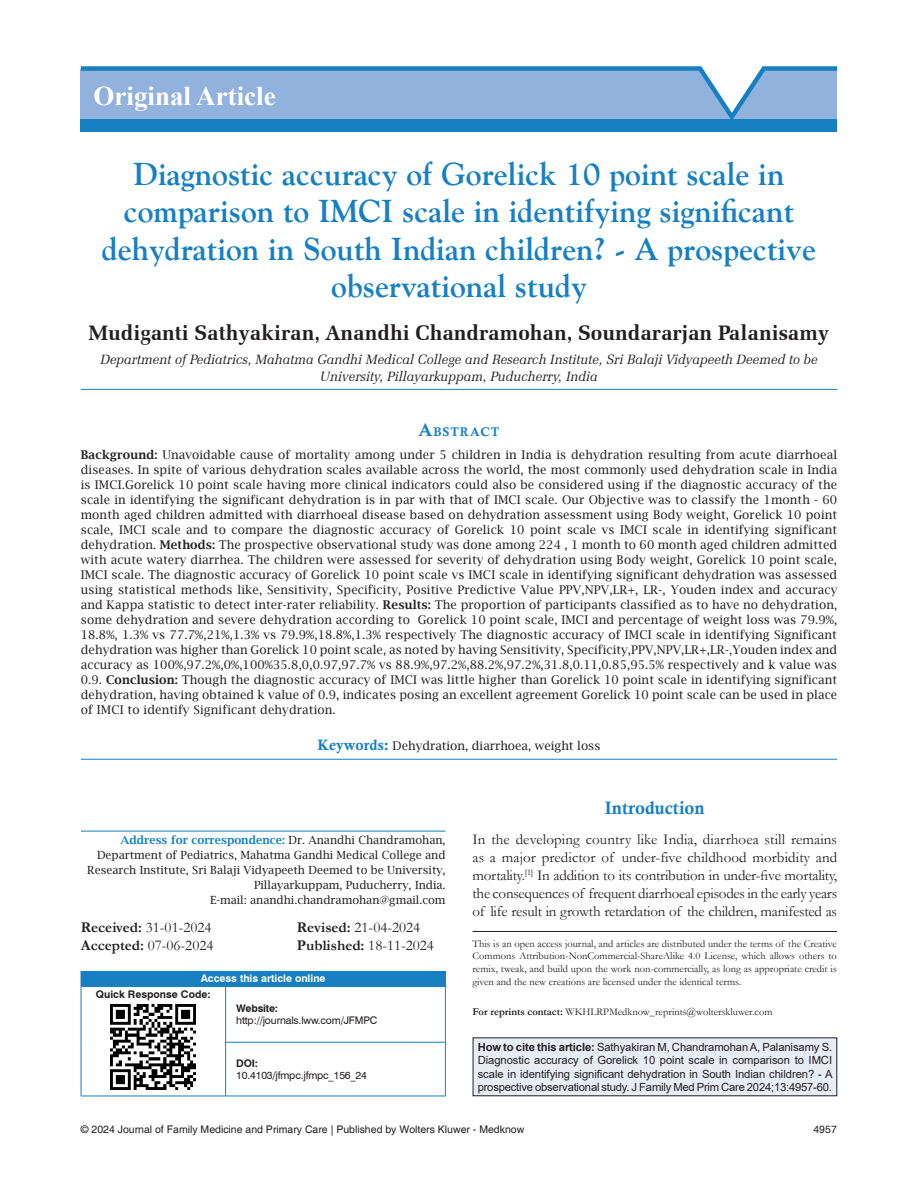
<style>
.page{position:relative;width:918px;height:1188px;background:#fff}
.page>*{position:absolute;margin:0;border:0;box-sizing:border-box;transform-origin:0 0}
.AT{font:700 31.5px/37.5px "Goudy";color:#1680c3;text-align:center}
.AH{font:700 27px "Times New Roman";color:#fff}
.AU{font:700 21px "Zapf Elliptical 711 BT";color:#231f20}
.t1{font:18px "Calis MT Bol";color:#1680c3}
.TX{font:15px/18px "Garamond";letter-spacing:-.015em;color:#231f20;text-align:justify}
.TX-2{font:700 15px "Garamond";color:#231f20}
.AFF{font:italic 13.5px/16.2px "Zapf Elliptical 711 BT";color:#231f20;text-align:center}
.ABSH{font:12.6px "Calis MT Bol";letter-spacing:.07em;color:#1680c3}
.ABS{font:12px/15px "Lucida Bright";letter-spacing:.01em;color:#231f20;text-align:justify}
.KWD{font:12px "Lucida Bright";color:#231f20}
.HTC{font:11.25px/13.5px "Arial";letter-spacing:-.02em;color:#231f20;text-align:justify}
.ADD{font:11.25px/15px "Lucida Bright";color:#231f20;text-align:right}
.Reprint{font:10.5px/12.6px "Garamond";color:#231f20;text-align:justify}
.RF{font:10.5px "Helvetica";color:#231f20}
.WEB{font:10.5px/12.6px "Swiss 721 BT";letter-spacing:-.015em;color:#231f20}
.AAO{font:700 10.5px "Swiss 721 BT";color:#fff}
.QRC{font:700 10.5px "Swiss 721 BT";color:#231f20}
.s1{font-size:18px}
.s2{font-weight:600}
.s3{font-family:"Calis MT Bol";font-size:15px;color:#1680c3}
.s4{font-weight:600;color:#1680c3}
.s5{font-weight:700}
.s6{font-weight:400}
</style>
<div class="page">
<svg style="left:80px;top:66px;width:758px;height:59px;background:#8ab0db"></svg>
<div style="left:81px;top:119px;width:756px;height:13px;background:#1680c3"></div>
<hr style="left:81px;top:389px;width:756px;height:1px;background:#1680c3">
<hr style="left:81px;top:759px;width:756px;height:1px;background:#1680c3">
<div style="left:81px;top:971px;width:364px;height:15px;background:#1680c3"></div>
<svg style="left:445px;top:971px;width:1px;height:15px"></svg>
<hr style="left:81px;top:1096px;width:145px;height:1px;background:#1680c3">
<hr style="left:226px;top:1096px;width:220px;height:1px;background:#1680c3">
<hr style="left:81px;top:986px;width:145px;height:1px;background:#1680c3">
<hr style="left:81px;top:986px;width:1px;height:56px;background:#1680c3">
<hr style="left:81px;top:1042px;width:1px;height:54px;background:#1680c3">
<hr style="left:226px;top:986px;width:220px;height:1px;background:#1680c3">
<hr style="left:225px;top:986px;width:1px;height:56px;background:#1680c3">
<hr style="left:445px;top:986px;width:1px;height:56px;background:#1680c3">
<hr style="left:225px;top:1042px;width:221px;height:1px;background:#1680c3">
<hr style="left:225px;top:1042px;width:1px;height:54px;background:#1680c3">
<hr style="left:445px;top:1042px;width:1px;height:54px;background:#1680c3">
<img style="left:111px;top:1004px;width:85px;height:85px">
<hr style="left:81px;top:831px;width:365px;height:1px;background:#1680c3">
<div style="left:473px;top:1038px;width:364px;height:58px;background:#e7edf7"></div>
<div style="left:473px;top:1037px;width:364px;height:59px;border:1px solid #231f20"></div>
<hr style="left:472px;top:931px;width:365px;height:1px;background:#231f20">
<p class="AH" style="left:94px;top:77px;width:184px">Original Article</p>
<p class="AT" style="left:102px;top:155px;width:716px">Diagnostic accuracy of Gorelick 10 point scale in comparison to IMCI scale in identifying significant dehydration in South Indian children? ‑ A prospective observational study</p>
<p class="AU" style="left:89px;top:320px;width:742px">Mudiganti Sathyakiran, Anandhi Chandramohan, Soundararjan Palanisamy</p>
<p class="AFF" style="left:100px;top:352px;width:719px">Department of Pediatrics, Mahatma Gandhi Medical College and Research Institute, Sri Balaji Vidyapeeth Deemed to be<br>University, Pillayarkuppam, Puducherry, India</p>
<p class="ABSH" style="left:419px;top:424px;width:82px"><span class="s1">A</span>BSTRACT</p>
<p class="ABS" style="left:81px;top:448px;width:758px"><span class="s2">Background:</span> Unavoidable cause of mortality among under 5 children in India is dehydration resulting from acute diarrhoeal diseases. In spite of various dehydration scales available across the world, the most commonly used dehydration scale in India is IMCI.Gorelick 10 point scale having more clinical indicators could also be considered using if the diagnostic accuracy of the scale in identifying the significant dehydration is in par with that of IMCI scale. Our Objective was to classify the 1month - 60 month aged children admitted with diarrhoeal disease based on dehydration assessment using Body weight, Gorelick 10 point scale, IMCI scale and to compare the diagnostic accuracy of Gorelick 10 point scale vs IMCI scale in identifying significant dehydration. <span class="s2">Methods:</span> The prospective observational study was done among 224 , 1 month to 60 month aged children admitted with acute watery diarrhea. The children were assessed for severity of dehydration using Body weight, Gorelick 10 point scale, IMCI scale. The diagnostic accuracy of Gorelick 10 point scale vs IMCI scale in identifying significant dehydration was assessed using statistical methods like, Sensitivity, Specificity, Positive Predictive Value PPV,NPV,LR+, LR-, Youden index and accuracy and Kappa statistic to detect inter-rater reliability. <span class="s2">Results:</span> The proportion of participants classified as to have no dehydration, some dehydration and severe dehydration according to Gorelick 10 point scale, IMCI and percentage of weight loss was 79.9%, 18.8%, 1.3% vs 77.7%,21%,1.3% vs 79.9%,18.8%,1.3% respectively The diagnostic accuracy of IMCI scale in identifying Significant dehydration was higher than Gorelick 10 point scale, as noted by having Sensitivity, Specificity,PPV,NPV,LR+,LR-,Youden index and accuracy as 100%,97.2%,0%,100%35.8,0,0.97,97.7% vs 88.9%,97.2%,88.2%,97.2%,31.8,0.11,0.85,95.5% respectively and k value was 0.9. <span class="s2">Conclusion:</span> Though the diagnostic accuracy of IMCI was little higher than Gorelick 10 point scale in identifying significant dehydration, having obtained k value of 0.9, indicates posing an excellent agreement Gorelick 10 point scale can be used in place of IMCI to identify Significant dehydration.</p>
<p class="KWD" style="left:318px;top:739px;width:284px"><span class="s3">Keywords:</span> Dehydration, diarrhoea, weight loss</p>
<p class="ADD" style="left:87px;top:833px;width:360px"><span class="s4">Address for correspondence:</span> Dr. Anandhi Chandramohan, Department of Pediatrics, Mahatma Gandhi Medical College and Research Institute, Sri Balaji Vidyapeeth Deemed to be University, Pillayarkuppam, Puducherry, India.<br>E‑mail: anandhi.chandramohan@gmail.com</p>
<p class="TX" style="left:81px;top:918px;width:132px"><span class="s5">Received:</span> 31‑01‑2024</p>
<p class="TX" style="left:297px;top:918px;width:125px"><span class="s5">Revised:</span> 21‑04‑2024</p>
<p class="TX" style="left:81px;top:936px;width:134px"><span class="s5">Accepted:</span> 07‑06‑2024</p>
<p class="TX-2" style="left:297px;top:935px;width:139px">Published: <span class="s6">18-11-2024</span></p>
<p class="AAO" style="left:201px;top:971px;width:126px">Access this article online</p>
<p class="QRC" style="left:96px;top:987px;width:116px">Quick Response Code:</p>
<p class="WEB" style="left:236px;top:1001px;width:143px"><span class="s5">Website: </span>http://journals.lww.com/JFMPC</p>
<p class="WEB" style="left:236px;top:1056px;width:132px"><span class="s5">DOI:<br></span>10.4103/jfmpc.jfmpc_156_24</p>
<h1 class="t1" style="left:605px;top:797px;width:101px">Introduction</h1>
<p class="TX" style="left:472px;top:830px;width:366px">In the developing country like India, diarrhoea still remains as a major predictor of under‑five childhood morbidity and mortality.<sup>[1]</sup> In addition to its contribution in under‑five mortality, the consequences of frequent diarrhoeal episodes in the early years of life result in growth retardation of the children, manifested as</p>
<p class="Reprint" style="left:472px;top:937px;width:366px">This is an open access journal, and articles are distributed under the terms of the Creative Commons Attribution‑NonCommercial‑ShareAlike 4.0 License, which allows others to remix, tweak, and build upon the work non‑commercially, as long as appropriate credit is given and the new creations are licensed under the identical terms.</p>
<p class="Reprint" style="left:472px;top:1005px;width:301px"><span class="s5">For reprints contact:</span> WKHLRPMedknow_reprints@wolterskluwer.com</p>
<p class="HTC" style="left:478px;top:1040px;width:357px"><span class="s5">How to cite this article:</span> Sathyakiran M, Chandramohan A, Palanisamy S.<br>Diagnostic accuracy of Gorelick 10 point scale in comparison to IMCI scale in identifying significant dehydration in South Indian children? ‑ A prospective observational study. J Family Med Prim Care 2024;13:4957-60.</p>
<p class="RF" style="left:81px;top:1124px;width:445px">© 2024 Journal of Family Medicine and Primary Care | Published by Wolters Kluwer ‑ Medknow</p>
<p class="RF" style="left:813px;top:1124px;width:25px">4957</p>
</div>
